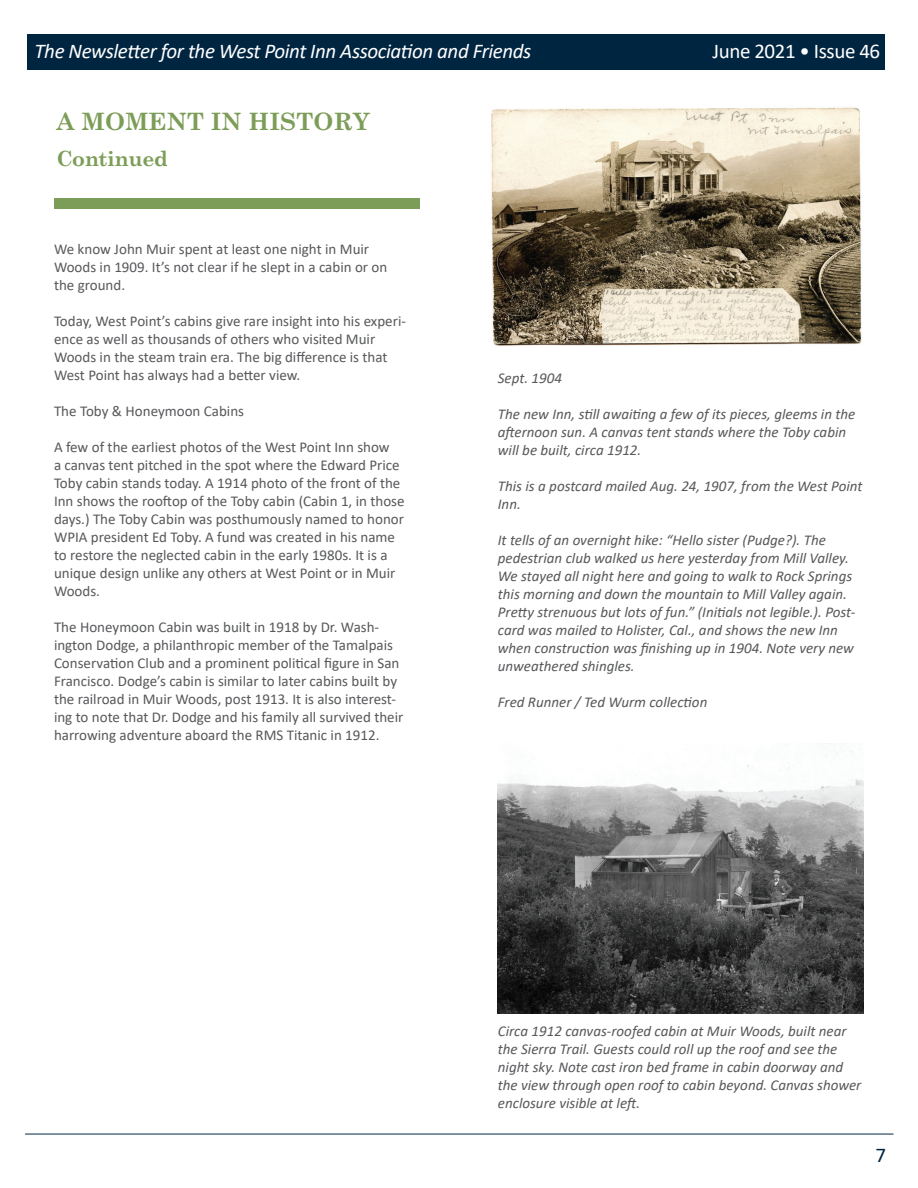
<style>
.page{position:relative;width:918px;height:1188px;background:#fff}
.page>*{position:absolute;margin:0;border:0;box-sizing:border-box;transform-origin:0 0}
.t1{font:700 24px "Century Schoolbook";color:#7c9d58}
.t2{font:italic 21px "Calibri";letter-spacing:-.02em;color:#fff}
.t3{font:21px "Calibri";letter-spacing:-.02em;color:#fff}
.t4{font:700 21px "Century Schoolbook";letter-spacing:-.02em;color:#7c9d58}
.t5{font:21px "Calibri";color:#002541}
.t6{font:15px/18px "Calibri";color:#57585a}
.t7{font:italic 15px/18px "Calibri";color:#57585a}
</style>
<div class="page">
<div style="left:27px;top:34px;width:858px;height:36px;background:#002541"></div>
<hr style="left:25px;top:1134px;width:869px;height:1px;background:#002541">
<div style="left:54px;top:198px;width:366px;height:11px;background:#7c9d58"></div>
<img style="left:491px;top:107px;width:371px;height:239px">
<img style="left:498px;top:743px;width:366px;height:270px">
<h2 class="t2" style="left:34px;top:36px;width:498px">The Newsletter for the West Point Inn Association and Friends</h2>
<h2 class="t3" style="left:713px;top:36px;width:169px">June 2021 • Issue 46</h2>
<h1 class="t1" style="left:56px;top:103px;width:315px">A MOMENT IN HISTORY</h1>
<h2 class="t4" style="left:56px;top:143px;width:113px">Continued</h2>
<p class="t6" style="left:54px;top:240px;width:335px">We know John Muir spent at least one night in Muir<br>Woods in 1909. It’s not clear if he slept in a cabin or on the ground.</p>
<p class="t6" style="left:54px;top:312px;width:354px">Today, West Point’s cabins give rare insight into his experi&shy;ence as well as thousands of others who visited Muir Woods in the steam train era. The big difference is that West Point has always had a better view.</p>
<p class="t6" style="left:54px;top:402px;width:192px">The Toby &amp; Honeymoon Cabins</p>
<p class="t6" style="left:54px;top:438px;width:352px">A few of the earliest photos of the West Point Inn show<br>a canvas tent pitched in the spot where the Edward Price Toby cabin stands today. A 1914 photo of the front of the Inn shows the rooftop of the Toby cabin (Cabin 1, in those days.) The Toby Cabin was posthumously named to honor WPIA president Ed Toby. A fund was created in his name to restore the neglected cabin in the early 1980s. It is a unique design unlike any others at West Point or in Muir Woods.</p>
<p class="t6" style="left:54px;top:618px;width:351px">The Honeymoon Cabin was built in 1918 by Dr. Wash&shy;ington Dodge, a philanthropic member of the Tamalpais Conservation Club and a prominent political figure in San Francisco. Dodge’s cabin is similar to later cabins built by the railroad in Muir Woods, post 1913. It is also interest&shy;ing to note that Dr. Dodge and his family all survived their harrowing adventure aboard the RMS Titanic in 1912.</p>
<p class="t7" style="left:498px;top:368px;width:66px">Sept. 1904</p>
<p class="t7" style="left:498px;top:404px;width:359px">The new Inn, still awaiting a few of its pieces, gleems in the afternoon sun. A canvas tent stands where the Toby cabin will be built, circa 1912.</p>
<p class="t7" style="left:498px;top:476px;width:366px">This is a postcard mailed Aug. 24, 1907, from the West Point<br>Inn.</p>
<p class="t7" style="left:498px;top:530px;width:359px">It tells of an overnight hike: “Hello sister (Pudge?). The pedestrian club walked us here yesterday from Mill Valley.<br>We stayed all night here and going to walk to Rock Springs this morning and down the mountain to Mill Valley again.<br>Pretty strenuous but lots of fun.” (Initials not legible.). Post&shy;card was mailed to Holister, Cal., and shows the new Inn when construction was finishing up in 1904. Note very new unweathered shingles.</p>
<p class="t7" style="left:498px;top:692px;width:211px">Fred Runner / Ted Wurm collection</p>
<p class="t7" style="left:498px;top:1022px;width:365px">Circa 1912 canvas-roofed cabin at Muir Woods, built near the Sierra Trail. Guests could roll up the roof and see the night sky. Note cast iron bed frame in cabin doorway and the view through open roof to cabin beyond. Canvas shower enclosure visible at left.</p>
<h2 class="t5" style="left:875px;top:1140px;width:12px">7</h2>
</div>
